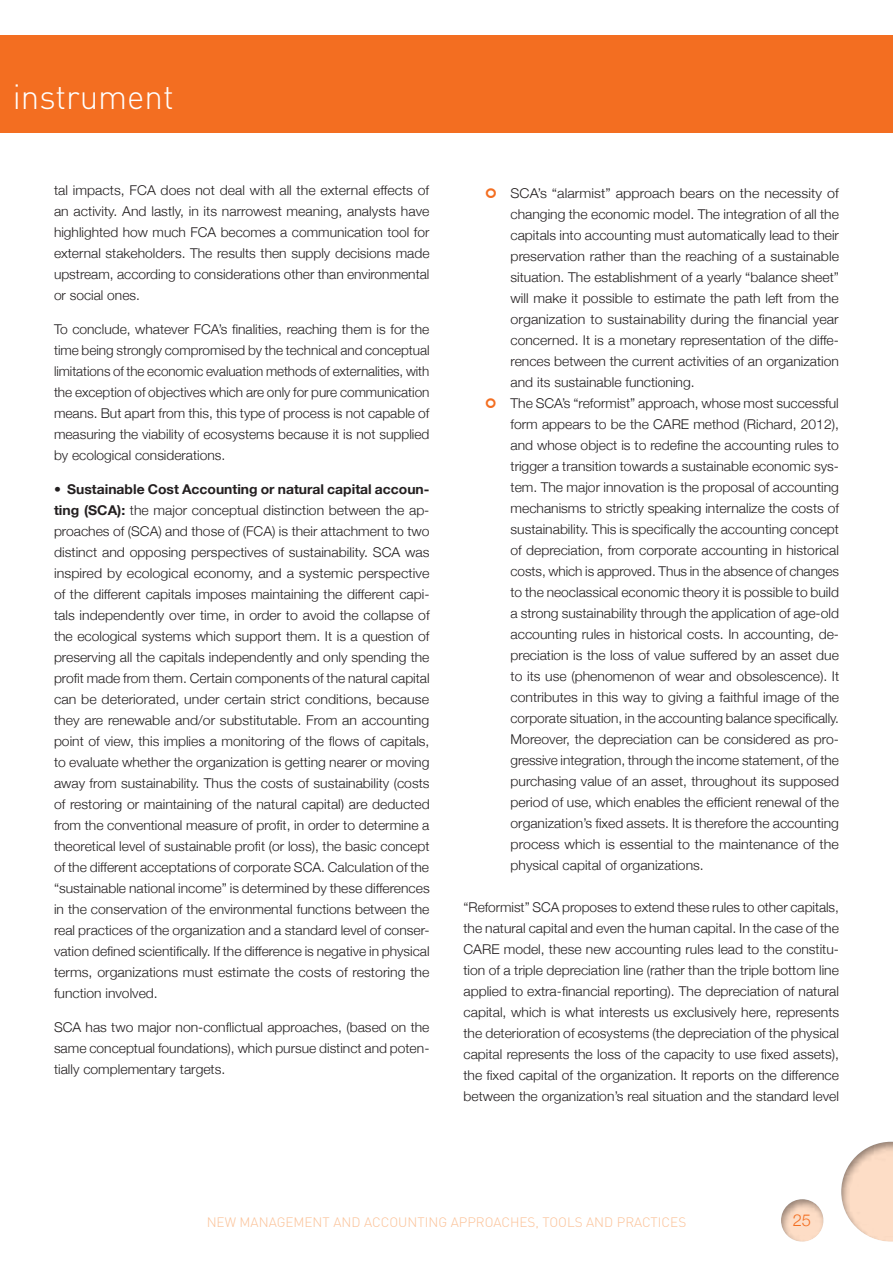
<style>
.page{position:relative;width:893px;height:1263px;background:#fff}
.page>*{position:absolute;margin:0;border:0;box-sizing:border-box;transform-origin:0 0}
.t1{font:300 34.5px "DIN";color:#fff;scale:.96 1}
.t2{font:300 16.5px "Helvetica Neue";color:#f36e21}
.t3{font:300 13.5px/21px "Helvetica Neue";color:#231f20;text-align:justify}
.t4{font:300 13.5px/21px "Helvetica Neue";color:#231f20;scale:1.06 1}
.t5{font:300 13.5px/21px "Helvetica Neue";color:#231f20;text-align:justify;scale:1.04 1}
.t6{font:300 13.5px "DIN";color:#fbc197}
.s1{font-weight:700}
</style>
<div class="page">
<div style="left:0;top:35px;width:893px;height:98px;background:#f36e21"></div>
<div style="left:838px;top:1139px;width:55px;height:104px;background:#231f20;opacity:.5"></div>
<div style="left:779px;top:1197px;width:45px;height:45px;background:#231f20;opacity:.5"></div>
<h1 class="t1" style="left:13px;top:76px;width:169px">instrument</h1>
<p class="t5" style="left:54px;top:180px;width:363px">tal impacts, FCA does not deal with all the external effects of an activity. And lastly, in its narrowest meaning, analysts have highlighted how much FCA becomes a communication tool for external stakeholders. The results then supply decisions made upstream, according to considerations other than environmental or social ones.</p>
<p class="t3" style="left:54px;top:318px;width:377px">To conclude, whatever FCA’s finalities, reaching them is for the time being strongly compromised by the technical and conceptual limitations of the economic evaluation methods of externalities, with the exception of objectives which are only for pure communication means. But apart from this, this type of process is not capable of measuring the viability of ecosystems because it is not supplied by ecological considerations.</p>
<p class="t3" style="left:54px;top:478px;width:377px">• <span class="s1">Sustainable Cost Accounting or natural capital accoun&shy;ting (SCA):</span> the major conceptual distinction between the ap&shy;proaches of (SCA) and those of (FCA) is their attachment to two distinct and opposing perspectives of sustainability. SCA was inspired by ecological economy, and a systemic perspective of the different capitals imposes maintaining the different capi&shy;tals independently over time, in order to avoid the collapse of the ecological systems which support them. It is a question of preserving all the capitals independently and only spending the profit made from them. Certain components of the natural capital can be deteriorated, under certain strict conditions, because they are renewable and/or substitutable. From an accounting point of view, this implies a monitoring of the flows of capitals, to evaluate whether the organization is getting nearer or moving away from sustainability. Thus the costs of sustainability (costs of restoring or maintaining of the natural capital) are deducted from the conventional measure of profit, in order to determine a theoretical level of sustainable profit (or loss), the basic concept of the different acceptations of corporate SCA. Calculation of the “sustainable national income” is determined by these differences in the conservation of the environmental functions between the real practices of the organization and a standard level of conser&shy;vation defined scientifically. If the difference is negative in physical terms, organizations must estimate the costs of restoring the function involved.</p>
<p class="t3" style="left:54px;top:1016px;width:377px">SCA has two major non-conflictual approaches, (based on the same conceptual foundations), which pursue distinct and poten&shy;tially complementary targets.</p>
<p class="t4" style="left:511px;top:183px;width:312px">SCA’s “alarmist” approach bears on the necessity of changing the economic model. The integration of all the capitals into accounting must automatically lead to their preservation rather than the reaching of a sustainable situation. The establishment of a yearly “balance sheet” will make it possible to estimate the path left from the organization to sustainability during the financial year concerned. It is a monetary representation of the diffe&shy;rences between the current activities of an organization and its sustainable functioning.<br>The SCA’s “reformist” approach, whose most successful form appears to be the CARE method (Richard, 2012), and whose object is to redefine the accounting rules to trigger a transition towards a sustainable economic sys&shy;tem. The major innovation is the proposal of accounting mechanisms to strictly speaking internalize the costs of sustainability. This is specifically the accounting concept of depreciation, from corporate accounting in historical costs, which is approved. Thus in the absence of changes to the neoclassical economic theory it is possible to build a strong sustainability through the application of age-old accounting rules in historical costs. In accounting, de&shy;preciation is the loss of value suffered by an asset due to its use (phenomenon of wear and obsolescence). It contributes in this way to giving a faithful image of the corporate situation, in the accounting balance specifically.<br>Moreover, the depreciation can be considered as pro&shy;gressive integration, through the income statement, of the purchasing value of an asset, throughout its supposed period of use, which enables the efficient renewal of the organization’s fixed assets. It is therefore the accounting process which is essential to the maintenance of the physical capital of organizations.</p>
<p class="t3" style="left:463px;top:897px;width:377px">“Reformist” SCA proposes to extend these rules to other capitals, the natural capital and even the human capital. In the case of the CARE model, these new accounting rules lead to the constitu&shy;tion of a triple depreciation line (rather than the triple bottom line applied to extra-financial reporting). The depreciation of natural capital, which is what interests us exclusively here, represents the deterioration of ecosystems (the depreciation of the physical capital represents the loss of the capacity to use fixed assets), the fixed capital of the organization. It reports on the difference between the organization’s real situation and the standard level</p>
<p class="t6" style="left:207px;top:1213px;width:481px">NEW MANAGEMENT AND ACCOUNTING APPROACHES, TOOLS AND PRACTICES</p>
<p class="t2" style="left:793px;top:1210px;width:20px">25</p>
</div>
